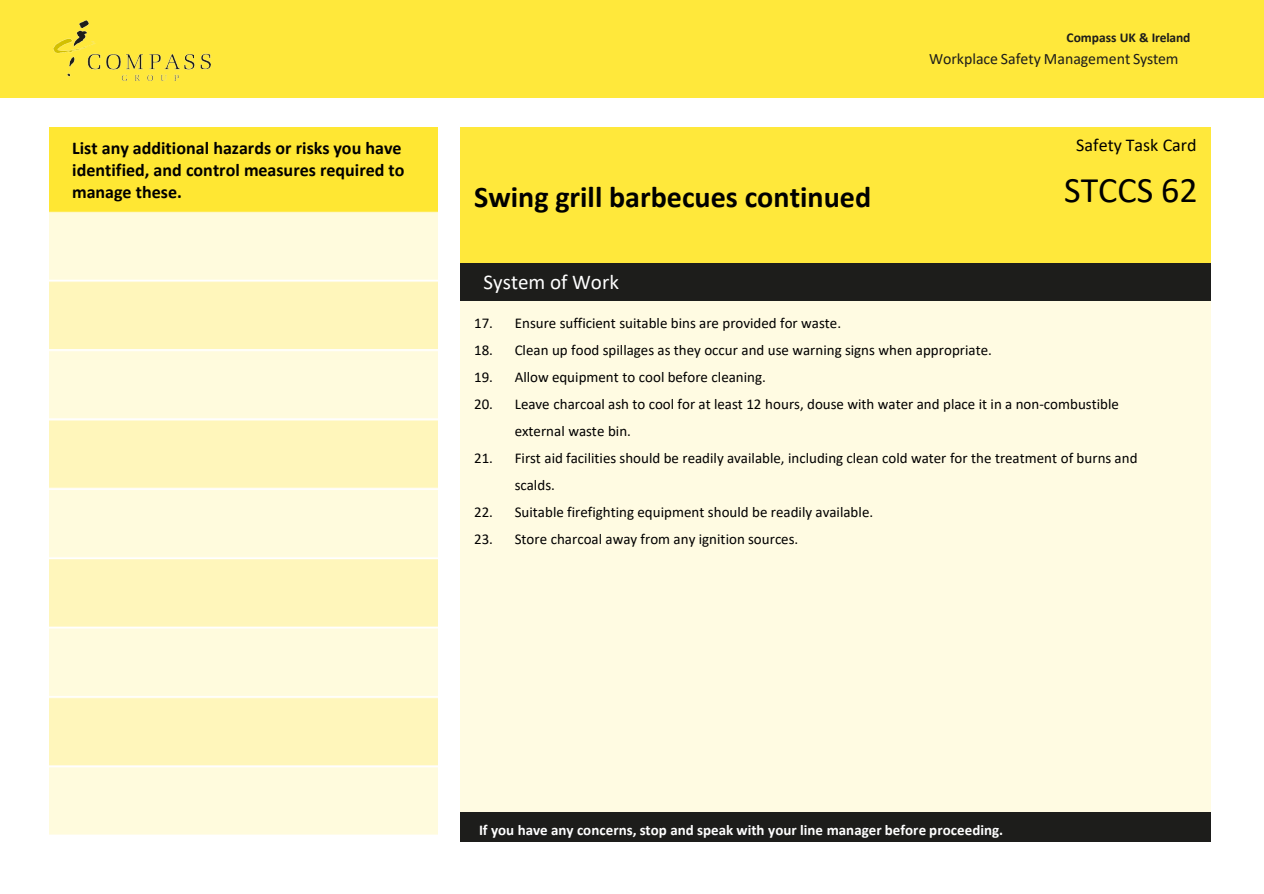
<style>
.page{position:relative;width:1264px;height:894px;background:#fff}
.page>*{position:absolute;margin:0;border:0;box-sizing:border-box;transform-origin:0 0}
.t1{font:36px "Calibri";color:#000}
.t2{font:700 30px "Calibri";color:#000}
.t3{font:21px "Calibri";color:#fff}
.t4{font:700 18px/21.6px "Calibri";letter-spacing:.005em;color:#000}
.t5{font:18px "Calibri";color:#000}
.t6{font:15.9px "Calibri";color:#1d1d1b}
.t7{font:15px/27px "Calibri";color:#000}
.t8{font:700 15px "Calibri";letter-spacing:.005em;color:#fff}
.t9{font:700 13.5px "Calibri";letter-spacing:-.005em;color:#1d1d1b}
</style>
<div class="page">
<div style="left:0;top:0;width:1263px;height:97px;background:#ffe83b"></div>
<img style="left:53px;top:21px;width:157px;height:59px">
<img style="left:49px;top:128px;width:388px;height:707px">
<div style="left:460px;top:128px;width:750px;height:135px;background:#ffe83b"></div>
<div style="left:460px;top:263px;width:750px;height:38px;background:#1d1d1b"></div>
<div style="left:460px;top:301px;width:750px;height:511px;background:#fffbe2"></div>
<div style="left:460px;top:812px;width:750px;height:30px;background:#1d1d1b"></div>
<p class="t4" style="left:72px;top:137px;width:334px">List any additional hazards or risks you have identified, and control measures required to manage these.</p>
<p class="t2" style="left:474px;top:176px;width:398px">Swing grill barbecues continued</p>
<p class="t3" style="left:483px;top:267px;width:137px">System of Work</p>
<p class="t9" style="left:1066px;top:28px;width:125px">Compass UK &amp; Ireland</p>
<p class="t6" style="left:928px;top:47px;width:251px">Workplace Safety Management System</p>
<p class="t5" style="left:1075px;top:133px;width:122px">Safety Task Card</p>
<p class="t1" style="left:1063px;top:165px;width:135px">STCCS 62</p>
<p class="t7" style="left:474px;top:309px;width:368px">17. Ensure sufficient suitable bins are provided for waste.</p>
<p class="t7" style="left:474px;top:336px;width:519px">18. Clean up food spillages as they occur and use warning signs when appropriate.</p>
<p class="t7" style="left:474px;top:363px;width:293px">19. Allow equipment to cool before cleaning.</p>
<p class="t7" style="left:514px;top:390px;width:605px;text-indent:-40px">20. Leave charcoal ash to cool for at least 12 hours, douse with water and place it in a non-combustible external waste bin.</p>
<p class="t7" style="left:514px;top:444px;width:624px;text-indent:-40px">21. First aid facilities should be readily available, including clean cold water for the treatment of burns and scalds.</p>
<p class="t7" style="left:474px;top:498px;width:400px">22. Suitable firefighting equipment should be readily available.</p>
<p class="t7" style="left:474px;top:525px;width:325px">23. Store charcoal away from any ignition sources.</p>
<p class="t8" style="left:479px;top:819px;width:525px">If you have any concerns, stop and speak with your line manager before proceeding.</p>
</div>
